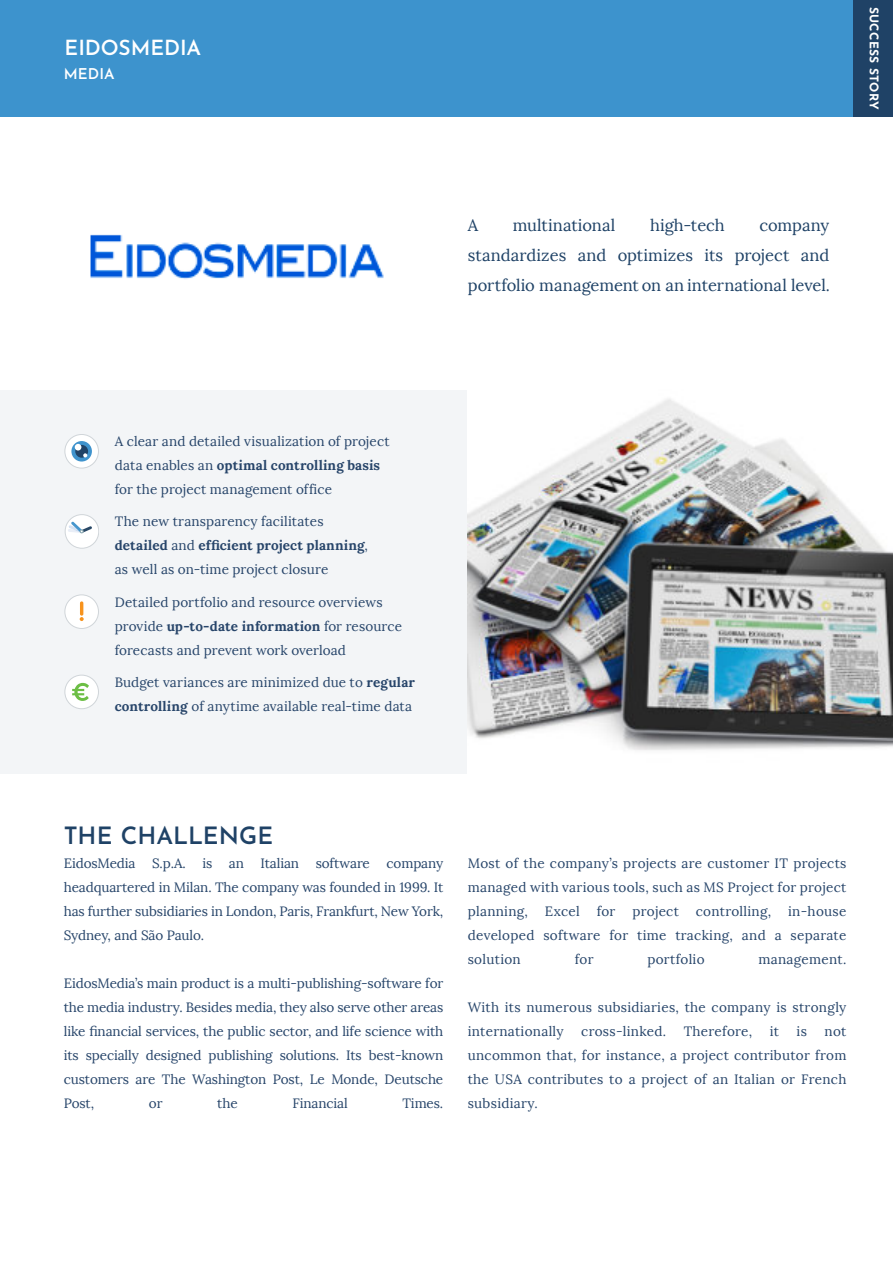
<style>
.page{position:relative;width:893px;height:1263px;background:#fff}
.page>*{position:absolute;margin:0;border:0;box-sizing:border-box;transform-origin:0 0}
.t1{font:600 24px "Josefin Sans";color:#1f4266}
.t2{font:600 21px "Josefin Sans";letter-spacing:-.005em;color:#fff}
.t3{font:16.5px/30px "Lora";color:#1f4266;text-align:justify}
.t4{font:600 15px "Josefin Sans";letter-spacing:.005em;color:#fff}
.t5{font:13.5px/24px "Lora";letter-spacing:.015em;color:#27456a}
.t6{font:13.5px "Lora";letter-spacing:-.01em;color:#27456a}
.t7{font:700 12px "Josefin Sans";letter-spacing:.025em;color:#fff}
.s1{font-weight:700}
</style>
<div class="page">
<div style="left:0;top:0;width:893px;height:117px;background:#3d93cd"></div>
<div style="left:853px;top:0;width:40px;height:117px;background:#1f4266"></div>
<div style="left:0;top:390px;width:893px;height:384px;background:#f3f5f7"></div>
<svg style="left:65px;top:434px;width:34px;height:34px"></svg>
<svg style="left:71px;top:441px;width:21px;height:20px"></svg>
<svg style="left:75px;top:444px;width:12px;height:13px"></svg>
<div style="left:65px;top:595px;width:34px;height:34px;background:#fff;border:1px solid #d0d5d9;border-radius:50%"></div>
<hr style="left:80px;top:601px;width:3px;height:15px;background:#f7931d;border-radius:2px">
<svg style="left:80px;top:617px;width:4px;height:4px"></svg>
<div style="left:65px;top:675px;width:34px;height:34px;background:#fff;border:1px solid #d0d5d9;border-radius:50%"></div>
<svg style="left:72px;top:683px;width:17px;height:18px"></svg>
<div style="left:65px;top:514px;width:34px;height:34px;background:#fff;border:1px solid #d0d5d9;border-radius:50%"></div>
<svg style="left:68px;top:522px;width:24px;height:11px"></svg>
<img style="left:467px;top:390px;width:426px;height:383px">
<img style="left:90px;top:234px;width:294px;height:45px">
<h2 class="t2" style="left:65px;top:40px;width:138px">EIDOSMEDIA</h2>
<p class="t4" style="left:64px;top:68px;width:52px">MEDIA</p>
<p class="t7" style="left:879px;top:7px;width:104px;rotate:90deg">SUCCESS STORY</p>
<p class="t3" style="left:468px;top:211px;width:12px">A</p>
<p class="t3" style="left:513px;top:211px;width:104px">multinational</p>
<p class="t3" style="left:650px;top:211px;width:76px">high-tech</p>
<p class="t3" style="left:468px;top:211px;width:364px;text-indent:292px">company standardizes and optimizes its project and portfolio management on an international level.</p>
<p class="t5" style="left:115px;top:429px;width:276px">A clear and detailed visualization of project data enables an <span class="s1">optimal controlling basis </span>for the project management office</p>
<p class="t5" style="left:115px;top:509px;width:255px">The new transparency facilitates <span class="s1">detailed</span> and <span class="s1">efficient project planning</span>, as well as on-time project closure</p>
<p class="t5" style="left:115px;top:590px;width:289px">Detailed portfolio and resource overviews provide <span class="s1">up-to-date information</span> for resource forecasts and prevent work overload</p>
<p class="t5" style="left:115px;top:670px;width:302px">Budget variances are minimized due to <span class="s1">regular controlling</span> of anytime available real-time data</p>
<h1 class="t1" style="left:64px;top:826px;width:211px">THE CHALLENGE</h1>
<p class="t5" style="left:64px;top:851px;width:381px;text-align:justify">EidosMedia S.p.A. is an Italian software company headquartered in Milan. The company was founded in 1999. It has further subsidiaries in London, Paris, Frankfurt, New York, Sydney, and São Paulo.</p>
<p class="t5" style="left:64px;top:971px;width:381px;text-align:justify">EidosMedia’s main product is a multi-publishing-software for the media industry. Besides media, they also serve other areas like financial services, the public sector, and life science with its specially designed publishing solutions. Its best-known customers are The Washington Post, Le Monde, Deutsche Post,</p>
<p class="t5" style="left:149px;top:1091px;width:15px">or</p>
<p class="t5" style="left:217px;top:1091px;width:22px">the</p>
<p class="t6" style="left:292px;top:1095px;width:57px">Financial</p>
<p class="t5" style="left:402px;top:1091px;width:42px">Times.</p>
<p class="t5" style="left:468px;top:851px;width:380px;text-align:justify">Most of the company’s projects are customer IT projects managed with various tools, such as MS Project for project planning,</p>
<p class="t5" style="left:545px;top:899px;width:36px">Excel</p>
<p class="t5" style="left:597px;top:899px;width:20px">for</p>
<p class="t5" style="left:632px;top:899px;width:48px">project</p>
<p class="t5" style="left:696px;top:899px;width:77px">controlling,</p>
<p class="t5" style="left:468px;top:899px;width:380px;text-align:justify;text-indent:320px">in-house developed software for time tracking, and a separate solution</p>
<p class="t5" style="left:575px;top:947px;width:20px">for</p>
<p class="t5" style="left:647px;top:947px;width:59px">portfolio</p>
<p class="t5" style="left:758px;top:947px;width:89px">management.</p>
<p class="t5" style="left:468px;top:995px;width:380px">With its numerous subsidiaries, the company is strongly internationally</p>
<p class="t5" style="left:581px;top:1019px;width:86px">cross-linked.</p>
<p class="t5" style="left:684px;top:1019px;width:70px">Therefore,</p>
<p class="t5" style="left:770px;top:1019px;width:11px">it</p>
<p class="t5" style="left:797px;top:1019px;width:12px">is</p>
<p class="t5" style="left:468px;top:1019px;width:380px;text-align:justify;text-indent:357px">not uncommon that, for instance, a project contributor from the USA contributes to a project of an Italian or French subsidiary.</p>
</div>
